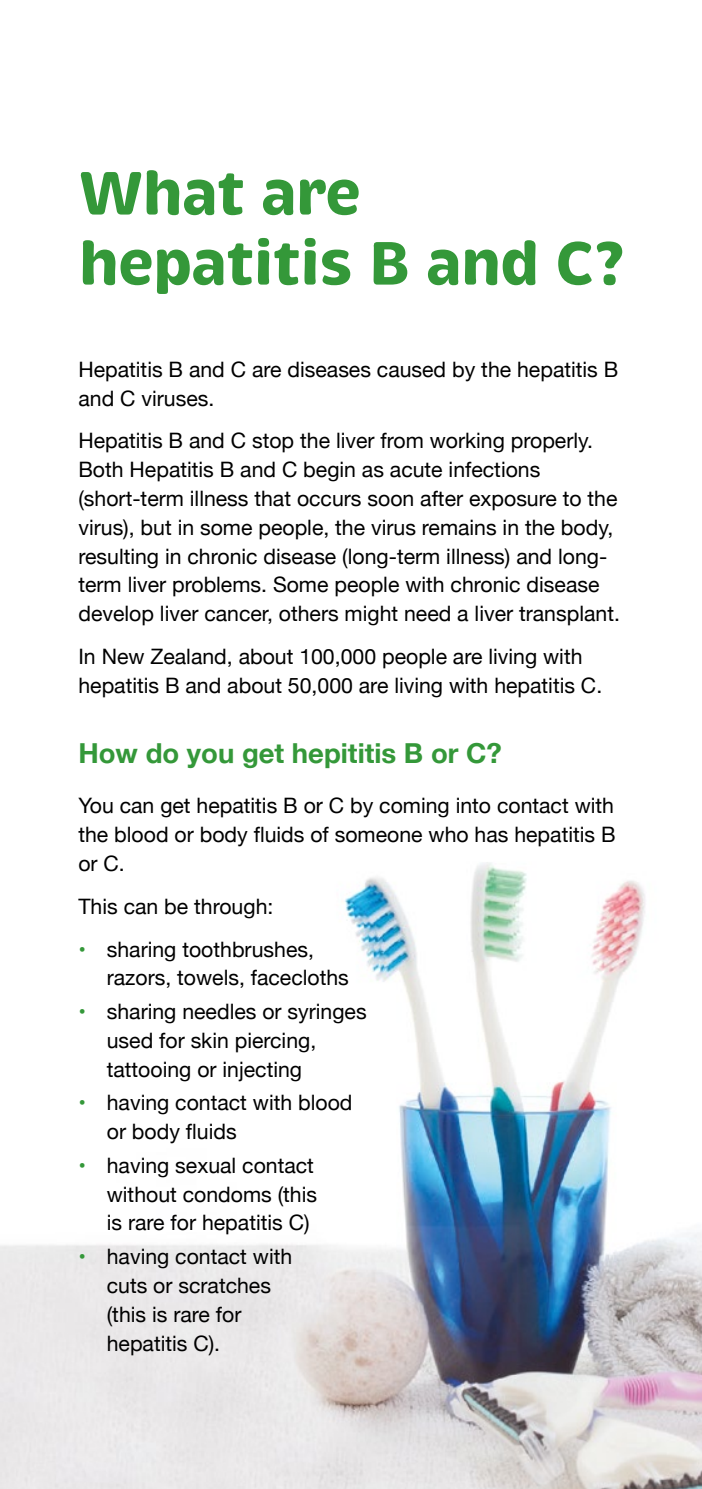
<style>
.page{position:relative;width:702px;height:1489px;background:#fff}
.page>*{position:absolute;margin:0;border:0;box-sizing:border-box;transform-origin:0 0}
.t1{font:700 62.5px/70px "Brevia";letter-spacing:-.02em;color:#349839}
.t2{font:700 27.5px "Helvetica Neue";color:#349839}
.t3{font:21.25px/28.8px "Helvetica Neue";color:#000}
.s1{color:#349839}
</style>
<div class="page">
<img style="left:0;top:862px;width:702px;height:626px">
<svg style="left:186px;top:1123px;width:9px;height:16px"></svg>
<h1 class="t1" style="left:78px;top:158px;width:547px">What are hepatitis B and C?</h1>
<p class="t3" style="left:78px;top:356px;width:541px">Hepatitis B and C are diseases caused by the hepatitis B and C viruses.</p>
<p class="t3" style="left:78px;top:428px;width:543px">Hepatitis B and C stop the liver from working properly.<br>Both Hepatitis B and C begin as acute infections (short-term illness that occurs soon after exposure to the virus), but in some people, the virus remains in the body, resulting in chronic disease (long-term illness) and long&shy;term liver problems. Some people with chronic disease develop liver cancer, others might need a liver transplant.</p>
<p class="t3" style="left:78px;top:643px;width:525px">In New Zealand, about 100,000 people are living with hepatitis B and about 50,000 are living with hepatitis C.</p>
<p class="t2" style="left:78px;top:731px;width:425px">How do you get hepititis B or C?</p>
<p class="t3" style="left:78px;top:792px;width:538px;text-align:justify">You can get hepatitis B or C by coming into contact with the blood or body uids of someone who has hepatitis B or C.</p>
<p class="t3" style="left:78px;top:893px;width:196px">This can be through:</p>
<p class="t3" style="left:107px;top:935px;width:243px;text-indent:-28px"><span class="s1">•</span> sharing toothbrushes, razors, towels, facecloths</p>
<p class="t3" style="left:107px;top:998px;width:261px;text-indent:-28px"><span class="s1">•</span> sharing needles or syringes used for skin piercing, tattooing or injecting</p>
<p class="t3" style="left:107px;top:1089px;width:247px;text-indent:-28px"><span class="s1">•</span> having contact with blood or body uids</p>
<p class="t3" style="left:107px;top:1152px;width:212px;text-indent:-28px"><span class="s1">•</span> having sexual contact without condoms (this is rare for hepatitis C)</p>
<p class="t3" style="left:107px;top:1243px;width:187px;text-indent:-28px"><span class="s1">•</span> having contact with cuts or scratches (this is rare for hepatitis C).</p>
</div>
